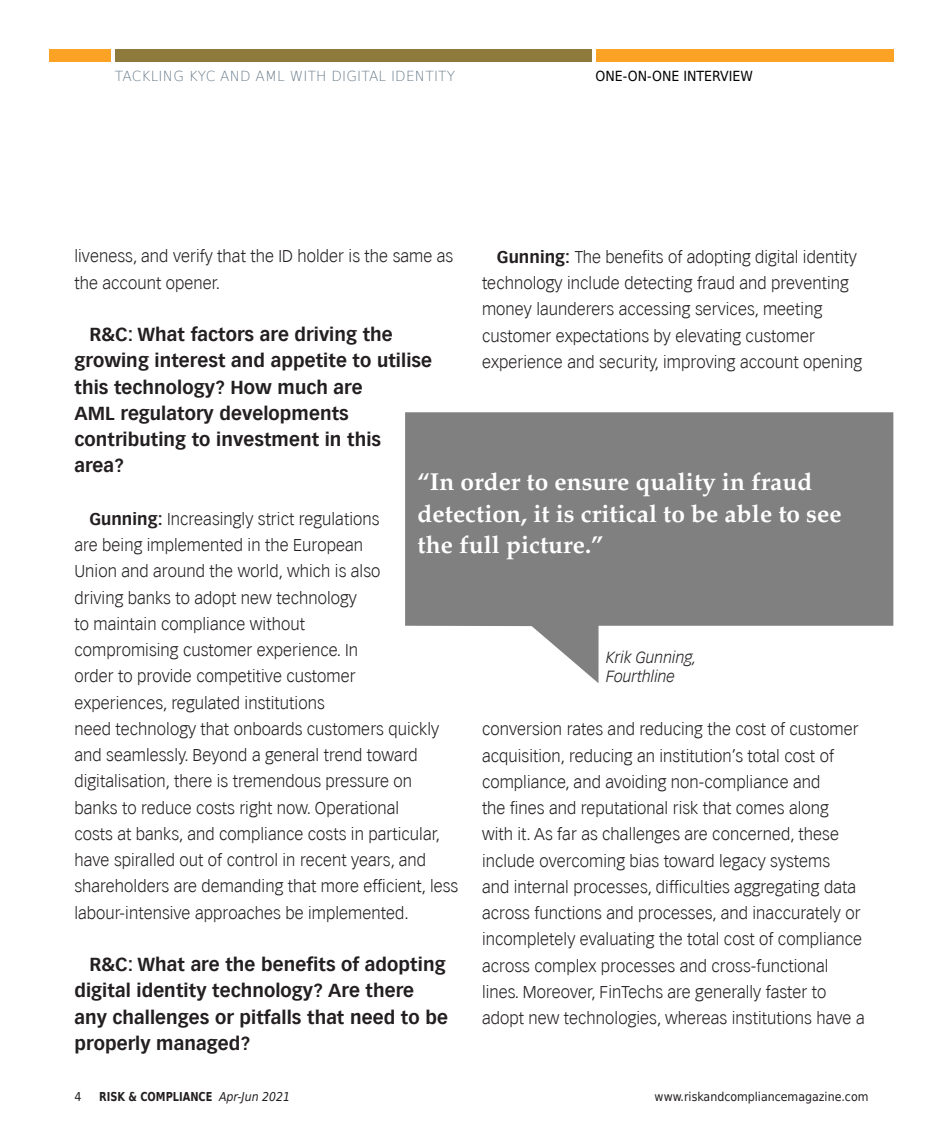
<style>
.page{position:relative;width:943px;height:1141px;background:#fff}
.page>*{position:absolute;margin:0;border:0;box-sizing:border-box;transform-origin:0 0}
.t1{font:700 24.5px/31.5px "Palatino";color:#fff}
.t2{font:700 18.38px/26.2px "Vectora LH";letter-spacing:.005em;color:#231f20}
.t3{font:300 16.62px/26.2px "Vectora LH";letter-spacing:.005em;color:#231f20}
.t4{font:italic 300 15.75px/18.9px "Vectora LH";color:#231f20}
.t5{font:200 14px "DejaVu Sans";letter-spacing:.015em;color:#6a7d8b}
.t6{font:14px "DejaVu Sans Condensed";color:#000}
.t7{font:12.25px "DejaVu Sans Condensed";color:#231f20}
.t8{font:700 12.25px "DejaVu Sans";color:#231f20;scale:.8 1}
.s1{font-weight:700}
.s2{font-family:"DejaVu Sans Condensed";font-weight:400;font-style:italic}
</style>
<div class="page">
<div style="left:595px;top:50px;width:298px;height:12px;background:#fca326"></div>
<div style="left:115px;top:50px;width:477px;height:12px;background:#8f7a3d"></div>
<div style="left:50px;top:50px;width:61px;height:12px;background:#fca326"></div>
<svg style="left:405px;top:412px;width:488px;height:271px;fill:#808080"></svg>
<p class="t5" style="left:115px;top:65px;width:342px">TACKLING KYC AND AML WITH DIGITAL IDENTITY</p>
<p class="t6" style="left:595px;top:64px;width:159px">ONE-ON-ONE INTERVIEW</p>
<p class="t3" style="left:74px;top:244px;width:380px">liveness, and verify that the ID holder is the same as the account opener.</p>
<p class="t2" style="left:74px;top:321px;width:359px;text-indent:15px">R&amp;C: What factors are driving the growing interest and appetite to utilise this technology? How much are<br>AML regulatory developments contributing to investment in this area?</p>
<p class="t3" style="left:74px;top:506px;width:385px;text-indent:15px"><span class="s1">Gunning:</span> Increasingly strict regulations<br>are being implemented in the European<br>Union and around the world, which is also<br>driving banks to adopt new technology<br>to maintain compliance without<br>compromising customer experience. In<br>order to provide competitive customer<br>experiences, regulated institutions<br>need technology that onboards customers quickly and seamlessly. Beyond a general trend toward digitalisation, there is tremendous pressure on banks to reduce costs right now. Operational<br>costs at banks, and compliance costs in particular, have spiralled out of control in recent years, and shareholders are demanding that more efficient, less labour-intensive approaches be implemented.</p>
<p class="t2" style="left:74px;top:951px;width:375px;text-indent:15px">R&amp;C: What are the benefits of adopting digital identity technology? Are there any challenges or pitfalls that need to be properly managed?</p>
<p class="t3" style="left:482px;top:244px;width:381px;text-indent:15px"><span class="s1">Gunning:</span> The benefits of adopting digital identity technology include detecting fraud and preventing money launderers accessing services, meeting customer expectations by elevating customer experience and security, improving account opening</p>
<h1 class="t1" style="left:417px;top:467px;width:425px">“In order to ensure quality in fraud detection, it is critical to be able to see the full picture.”</h1>
<p class="t4" style="left:606px;top:648px;width:92px">Krik Gunning,<br>Fourthline</p>
<p class="t3" style="left:482px;top:717px;width:384px">conversion rates and reducing the cost of customer acquisition, reducing an institution’s total cost of compliance, and avoiding non-compliance and<br>the fines and reputational risk that comes along<br>with it. As far as challenges are concerned, these include overcoming bias toward legacy systems<br>and internal processes, difficulties aggregating data across functions and processes, and inaccurately or incompletely evaluating the total cost of compliance across complex processes and cross-functional lines. Moreover, FinTechs are generally faster to adopt new technologies, whereas institutions have a</p>
<p class="t7" style="left:74px;top:1086px;width:9px">4</p>
<p class="t8" style="left:99px;top:1086px;width:240px">RISK &amp; COMPLIANCE <span class="s2">Apr-Jun 2021</span></p>
<p class="t7" style="left:654px;top:1086px;width:215px">www.riskandcompliancemagazine.com</p>
</div>
